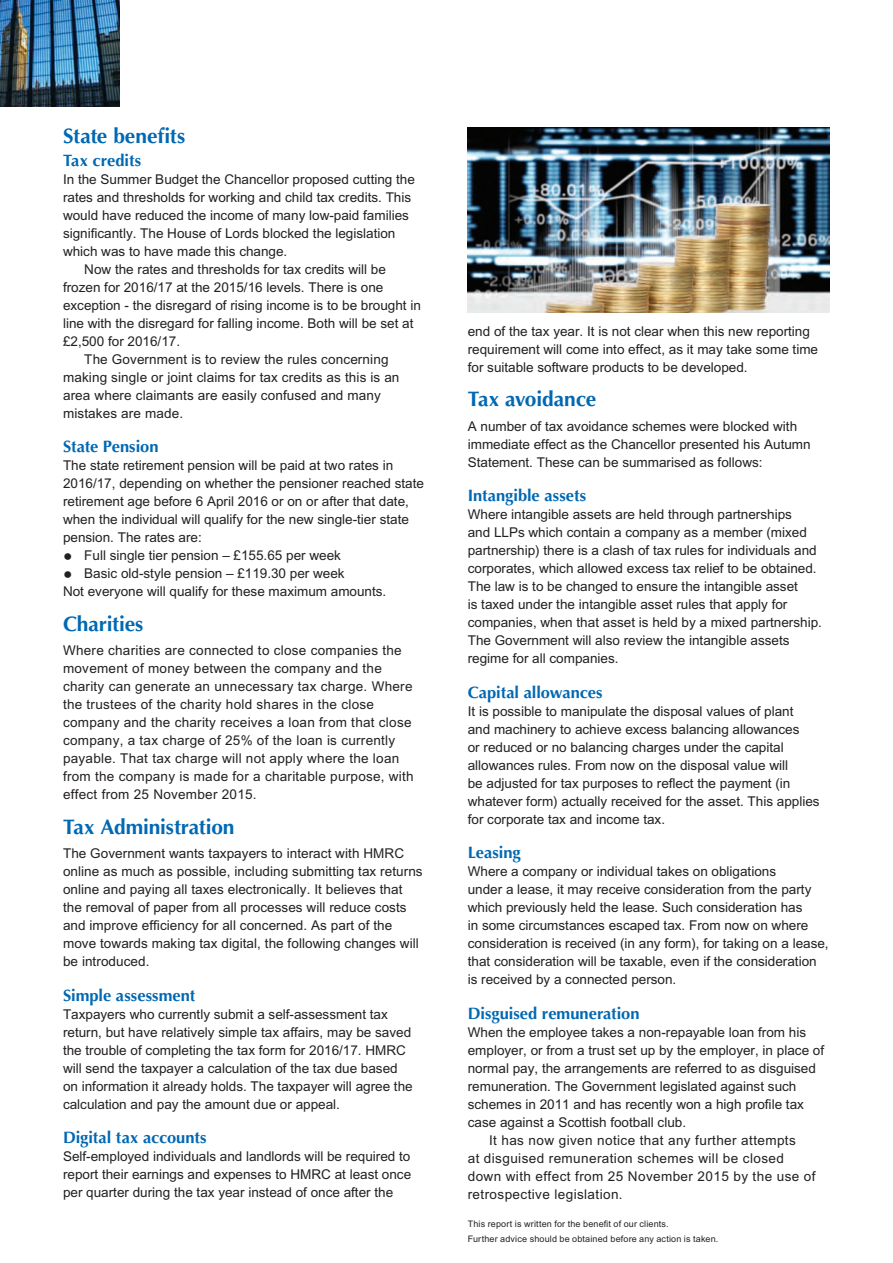
<style>
.page{position:relative;width:893px;height:1263px;background:#fff}
.page>*{position:absolute;margin:0;border:0;box-sizing:border-box;transform-origin:0 0}
.t1{font:700 21px "Optima";letter-spacing:-.01em;color:#0168b3}
.t2{font:700 16.5px "Optima";color:#0168b3}
.t3{font:13.5px/18px "M Arial";color:#231f20}
.t4{font:13.5px/18px "M Arial";letter-spacing:.02em;color:#231f20}
.t5{font:13.5px "M Arial";letter-spacing:.03em;color:#231f20}
.t6{font:9px/15px "M Arial";letter-spacing:.02em;color:#231f20}
.s1{font-size:27px}
</style>
<div class="page">
<hr style="left:892px;top:0;width:1px;height:288px;background:#006bb6">
<img style="left:0;top:0;width:119px;height:106px">
<img style="left:468px;top:128px;width:361px;height:184px">
<h1 class="t1" style="left:63px;top:124px;width:124px">State benefits</h1>
<p class="t2" style="left:63px;top:151px;width:80px">Tax credits</p>
<p class="t3" style="left:63px;top:170px;width:353px">In the Summer Budget the Chancellor proposed cutting the</p>
<p class="t3" style="left:63px;top:188px;width:350px">rates and thresholds for working and child tax credits. This</p>
<p class="t3" style="left:63px;top:206px;width:347px">would have reduced the income of many low-paid families</p>
<p class="t3" style="left:63px;top:224px;width:334px">significantly. The House of Lords blocked the legislation</p>
<p class="t3" style="left:63px;top:242px;width:226px">which was to have made this change.</p>
<p class="t3" style="left:84px;top:260px;width:303px">Now the rates and thresholds for tax credits will be</p>
<p class="t3" style="left:63px;top:278px;width:322px">frozen for 2016/17 at the 2015/16 levels. There is one</p>
<p class="t3" style="left:63px;top:296px;width:359px">exception - the disregard of rising income is to be brought in</p>
<p class="t3" style="left:63px;top:314px;width:352px">line with the disregard for falling income. Both will be set at</p>
<p class="t3" style="left:63px;top:332px;width:119px">£2,500 for 2016/17.</p>
<p class="t3" style="left:84px;top:350px;width:306px">The Government is to review the rules concerning</p>
<p class="t3" style="left:63px;top:368px;width:338px">making single or joint claims for tax credits as this is an</p>
<p class="t3" style="left:63px;top:386px;width:319px">area where claimants are easily confused and many</p>
<p class="t3" style="left:63px;top:404px;width:122px">mistakes are made.</p>
<p class="t2" style="left:63px;top:437px;width:97px">State Pension</p>
<p class="t3" style="left:63px;top:456px;width:362px">The state retirement pension will be paid at two rates in 2016/17, depending on whether the pensioner reached state retirement age before 6 April 2016 or on or after that date, when the individual will qualify for the new single-tier state pension. The rates are:</p>
<p class="t3" style="left:63px;top:546px;width:279px"><span class="s1">•</span> Full single tier pension – £155.65 per week</p>
<p class="t3" style="left:63px;top:564px;width:325px"><span class="s1">•</span> Basic old-style pension – £119.30 per week<br>Not everyone will qualify for these maximum amounts.</p>
<h1 class="t1" style="left:63px;top:611px;width:82px">Charities</h1>
<p class="t4" style="left:63px;top:641px;width:352px">Where charities are connected to close companies the movement of money between the company and the charity can generate an unnecessary tax charge. Where the trustees of the charity hold shares in the close company and the charity receives a loan from that close company, a tax charge of 25% of the loan is currently payable. That tax charge will not apply where the loan from the company is made for a charitable purpose, with effect from 25 November 2015.</p>
<h1 class="t1" style="left:63px;top:814px;width:173px">Tax Administration</h1>
<p class="t3" style="left:63px;top:844px;width:361px">The Government wants taxpayers to interact with HMRC online as much as possible, including submitting tax returns online and paying all taxes electronically. It believes that the removal of paper from all processes will reduce costs and improve efficiency for all concerned. As part of the move towards making tax digital, the following changes will be introduced.</p>
<p class="t2" style="left:63px;top:985px;width:134px">Simple assessment</p>
<p class="t3" style="left:63px;top:1005px;width:351px">Taxpayers who currently submit a self-assessment tax return, but have relatively simple tax affairs, may be saved the trouble of completing the tax form for 2016/17. HMRC will send the taxpayer a calculation of the tax due based on information it already holds. The taxpayer will agree the calculation and pay the amount due or appeal.</p>
<p class="t2" style="left:63px;top:1128px;width:145px">Digital tax accounts</p>
<p class="t3" style="left:63px;top:1147px;width:350px;text-align:justify">Self-employed individuals and landlords will be required to report their earnings and expenses to HMRC at least once per quarter during the tax year instead of once after the</p>
<p class="t3" style="left:468px;top:322px;width:352px">end of the tax year. It is not clear when this new reporting requirement will come into effect, as it may take some time for suitable software products to be developed.</p>
<h1 class="t1" style="left:468px;top:387px;width:130px">Tax avoidance</h1>
<p class="t3" style="left:468px;top:417px;width:344px">A number of tax avoidance schemes were blocked with immediate effect as the Chancellor presented his Autumn<br>Statement. These can be summarised as follows:</p>
<p class="t2" style="left:468px;top:486px;width:120px">Intangible assets</p>
<p class="t3" style="left:468px;top:505px;width:356px">Where intangible assets are held through partnerships<br>and LLPs which contain a company as a member (mixed partnership) there is a clash of tax rules for individuals and corporates, which allowed excess tax relief to be obtained.<br>The law is to be changed to ensure the intangible asset<br>is taxed under the intangible asset rules that apply for companies, when that asset is held by a mixed partnership.<br>The Government will also review the intangible assets regime for all companies.</p>
<p class="t2" style="left:468px;top:682px;width:136px">Capital allowances</p>
<p class="t3" style="left:468px;top:702px;width:353px">It is possible to manipulate the disposal values of plant<br>and machinery to achieve excess balancing allowances<br>or reduced or no balancing charges under the capital allowances rules. From now on the disposal value will<br>be adjusted for tax purposes to reflect the payment (in whatever form) actually received for the asset. This applies for corporate tax and income tax.</p>
<p class="t2" style="left:468px;top:843px;width:55px">Leasing</p>
<p class="t3" style="left:468px;top:862px;width:362px">Where a company or individual takes on obligations<br>under a lease, it may receive consideration from the party which previously held the lease. Such consideration has<br>in some circumstances escaped tax. From now on where consideration is received (in any form), for taking on a lease, that consideration will be taxable, even if the consideration is received by a connected person.</p>
<p class="t2" style="left:468px;top:1003px;width:173px">Disguised remuneration</p>
<p class="t3" style="left:468px;top:1023px;width:340px">When the employee takes a non-repayable loan from his</p>
<p class="t3" style="left:468px;top:1041px;width:358px">employer, or from a trust set up by the employer, in place of</p>
<p class="t3" style="left:468px;top:1059px;width:350px">normal pay, the arrangements are referred to as disguised</p>
<p class="t3" style="left:468px;top:1077px;width:330px">remuneration. The Government legislated against such</p>
<p class="t3" style="left:468px;top:1095px;width:338px">schemes in 2011 and has recently won a high profile tax</p>
<p class="t3" style="left:468px;top:1113px;width:220px">case against a Scottish football club.</p>
<p class="t5" style="left:489px;top:1132px;width:308px">It has now given notice that any further attempts</p>
<p class="t5" style="left:468px;top:1150px;width:318px">at disguised remuneration schemes will be closed</p>
<p class="t5" style="left:468px;top:1168px;width:349px">down with effect from 25 November 2015 by the use of</p>
<p class="t5" style="left:468px;top:1186px;width:156px">retrospective legislation.</p>
<p class="t6" style="left:468px;top:1216px;width:252px">This report is written for the benefit of our clients.<br>Further advice should be obtained before any action is taken.</p>
</div>
